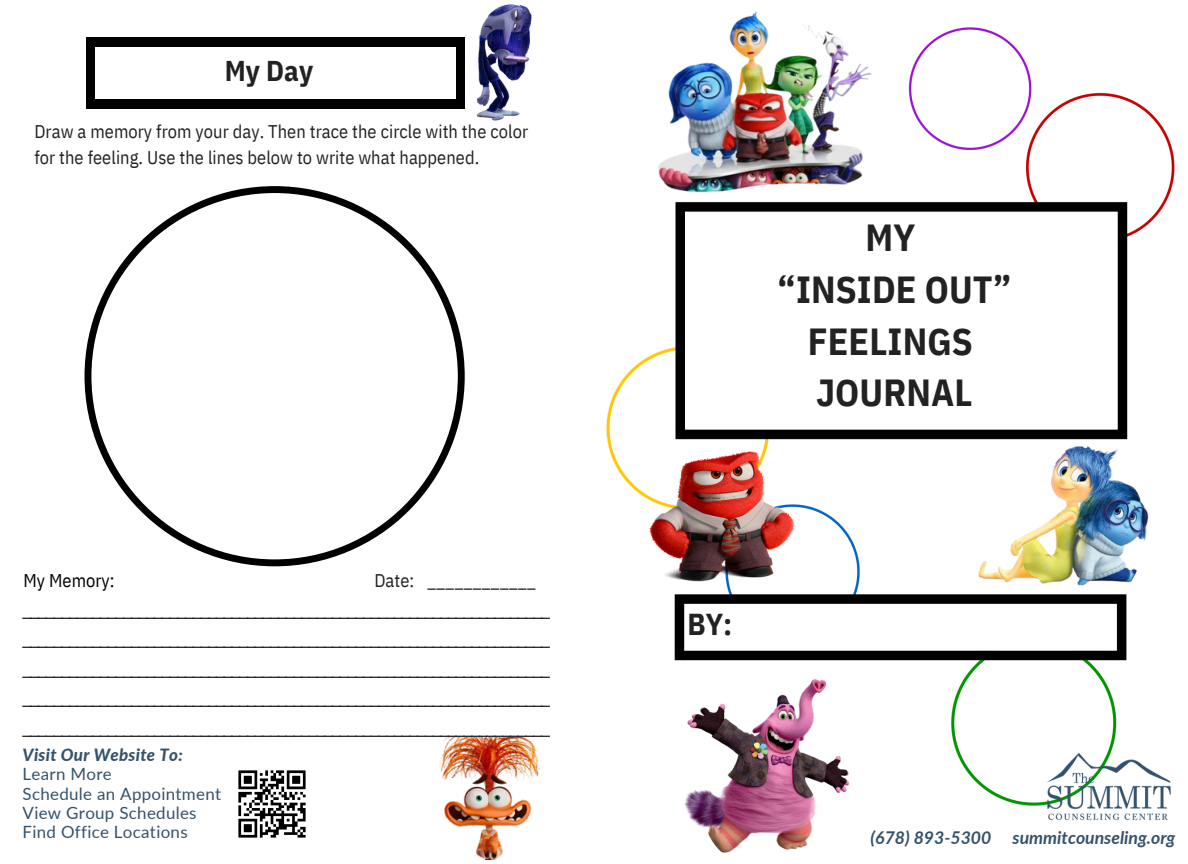
<style>
.page{position:relative;width:1188px;height:864px;background:#fff}
.page>*{position:absolute;margin:0;border:0;box-sizing:border-box;transform-origin:0 0}
.t1{font:700 37.65px/51.8px "IBM Plex Sans Cond";letter-spacing:.005em;color:#222;text-align:center}
.t2{font:700 30.15px "IBM Plex Sans Cond";color:#222}
.t3{font:700 28.5px "IBM Plex Sans Cond";color:#222}
.t4{font:21.45px/29.5px "Open Sans Condensed";color:#222;text-align:justify}
.t5{font:18.3px/25.8px "IBM Plex Sans Cond";letter-spacing:.005em;color:#222}
.t6{font:18.3px "IBM Plex Sans Cond";letter-spacing:.005em;color:#000}
.t7{font:italic 700 17.55px "Lato";color:#34526c}
.t8{font:16.95px "Lato";letter-spacing:.02em;color:#34526c}
.t9{font:italic 800 16.95px "Lato";letter-spacing:.02em;color:#34526c}
.t10{font:16.35px "IBM Plex Sans";color:#222}
</style>
<div class="page">
<img style="left:606px;top:27px;width:569px;height:779px">
<img style="left:238px;top:770px;width:68px;height:68px">
<img style="left:643px;top:443px;width:158px;height:142px">
<img style="left:673px;top:675px;width:188px;height:178px">
<img style="left:635px;top:11px;width:241px;height:184px">
<img style="left:962px;top:436px;width:203px;height:156px">
<svg style="left:85px;top:186px;width:380px;height:380px"></svg>
<div style="left:456px;top:100px;width:9px;height:8px;background:#000"></div>
<div style="left:86px;top:46px;width:9px;height:54px;background:#000"></div>
<div style="left:86px;top:100px;width:9px;height:8px;background:#000"></div>
<div style="left:456px;top:46px;width:9px;height:54px;background:#000"></div>
<div style="left:94px;top:100px;width:363px;height:8px;background:#000"></div>
<div style="left:456px;top:38px;width:9px;height:8px;background:#000"></div>
<div style="left:86px;top:38px;width:9px;height:8px;background:#000"></div>
<div style="left:94px;top:38px;width:363px;height:8px;background:#000"></div>
<img style="left:1044px;top:749px;width:131px;height:72px">
<img style="left:439px;top:738px;width:101px;height:121px">
<img style="left:476px;top:5px;width:55px;height:116px">
<p class="t3" style="left:225px;top:52px;width:90px">My Day</p>
<h1 class="t5" style="left:34px;top:118px;width:495px">Draw a memory from your day. Then trace the circle with the color for the feeling. Use the lines below to write what happened.</h1>
<p class="t6" style="left:23px;top:568px;width:93px">My Memory:</p>
<p class="t5" style="left:374px;top:567px;width:41px">Date:</p>
<p class="t10" style="left:427px;top:570px;width:111px">____________</p>
<p class="t4" style="left:22px;top:593px;width:529px">____________________________________________________________________ ____________________________________________________________________ ____________________________________________________________________ ____________________________________________________________________ ____________________________________________________________________</p>
<h3 class="t9" style="left:23px;top:744px;width:162px">Visit Our Website To:</h3>
<p class="t8" style="left:23px;top:763px;width:91px">Learn More</p>
<p class="t8" style="left:23px;top:783px;width:200px">Schedule an Appointment</p>
<p class="t8" style="left:23px;top:802px;width:176px">View Group Schedules</p>
<p class="t8" style="left:23px;top:822px;width:167px">Find Office Locations</p>
<p class="t1" style="left:777px;top:211px;width:236px">MY<br>“INSIDE OUT”<br>FEELINGS<br>JOURNAL</p>
<p class="t2" style="left:687px;top:604px;width:46px">BY:</p>
<p class="t7" style="left:871px;top:827px;width:122px">(678) 893-5300</p>
<p class="t7" style="left:1013px;top:827px;width:164px">summitcounseling.org</p>
</div>
